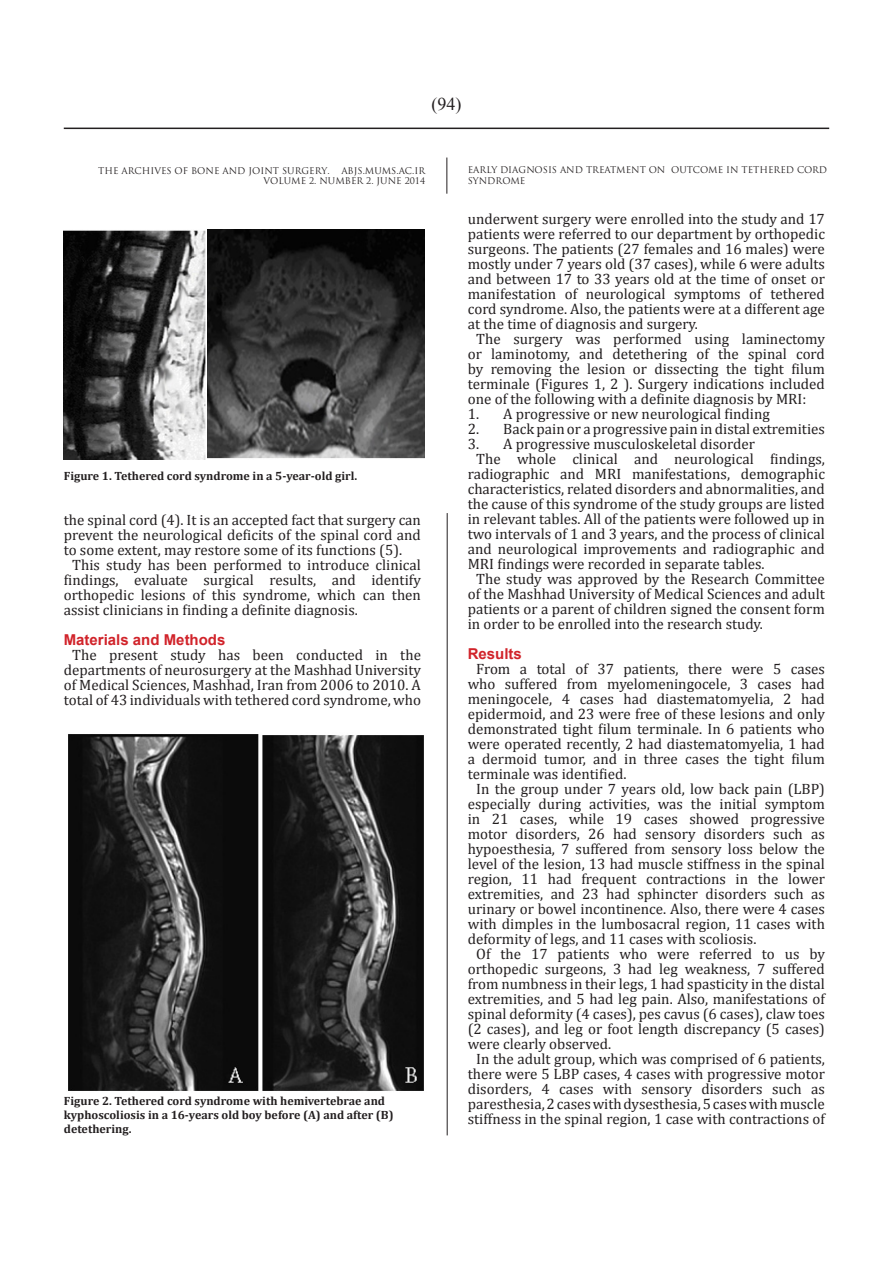
<style>
.page{position:relative;width:893px;height:1263px;background:#fff}
.page>*{position:absolute;margin:0;border:0;box-sizing:border-box;transform-origin:0 0}
.t1{font:18px "Times New Roman";color:#231f20}
.t2{font:15px/15px "Cambria";color:#231f20;text-align:center}
.t3{font:700 15px "Arial";color:#d1232a}
.t4{font:700 12px/14.4px "Cambria";color:#231f20}
.t5{font:9px/10.8px "Trajan Pro";color:#231f20}
</style>
<div class="page">
<hr style="left:64px;top:128px;width:765px;height:1px;background:#231f20">
<hr style="left:446px;top:158px;width:1px;height:36px;background:#231f20">
<hr style="left:447px;top:513px;width:1px;height:622px;background:#231f20">
<img style="left:64px;top:230px;width:360px;height:229px">
<img style="left:68px;top:734px;width:356px;height:357px">
<p class="t1" style="left:431px;top:92px;width:31px">)94(</p>
<p class="t5" style="left:98px;top:165px;width:233px">THE ARCHIVES OF BONE AND JOINT SURGERY.</p>
<p class="t5" style="left:263px;top:165px;width:163px;text-align:right">ABJS.MUMS.AC.IR<br>VOLUME 2. NUMBER 2. JUNE 2014</p>
<p class="t4" style="left:64px;top:468px;width:295px">Figure 1. Tethered cord syndrome in a 5-year-old girl.</p>
<p class="t2" style="left:64px;top:512px;width:359px">the spinal cord (4). It is an accepted fact that surgery can</p>
<p class="t2" style="left:64px;top:527px;width:359px">prevent the neurological deficits of the spinal cord and</p>
<p class="t2" style="left:64px;top:542px;width:340px">to some extent, may restore some of its functions (5).</p>
<p class="t2" style="left:72px;top:557px;width:350px">This study has been performed to introduce clinical</p>
<p class="t2" style="left:64px;top:572px;width:359px">findings, evaluate surgical results, and identify</p>
<p class="t2" style="left:64px;top:587px;width:359px">orthopedic lesions of this syndrome, which can then</p>
<p class="t2" style="left:64px;top:602px;width:296px">assist clinicians in finding a definite diagnosis.</p>
<p class="t3" style="left:64px;top:629px;width:163px">Materials and Methods</p>
<p class="t2" style="left:64px;top:647px;width:359px">The present study has been conducted in the departments of neurosurgery at the Mashhad University of Medical Sciences, Mashhad, Iran from 2006 to 2010. A total of 43 individuals with tethered cord syndrome, who</p>
<p class="t4" style="left:64px;top:1093px;width:331px">Figure 2. Tethered cord syndrome with hemivertebrae and kyphoscoliosis in a 16-years old boy before (A) and after (B) detethering.</p>
<p class="t5" style="left:468px;top:165px;width:361px">EARLY DIAGNOSIS AND TREATMENT ON OUTCOME IN TETHERED CORD<br>SYNDROME</p>
<p class="t2" style="left:468px;top:212px;width:359px">underwent surgery were enrolled into the study and 17</p>
<p class="t2" style="left:468px;top:227px;width:359px">patients were referred to our department by orthopedic</p>
<p class="t2" style="left:468px;top:242px;width:359px">surgeons. The patients (27 females and 16 males) were</p>
<p class="t2" style="left:468px;top:257px;width:359px">mostly under 7 years old (37 cases), while 6 were adults</p>
<p class="t2" style="left:468px;top:272px;width:359px">and between 17 to 33 years old at the time of onset or</p>
<p class="t2" style="left:468px;top:287px;width:359px">manifestation of neurological symptoms of tethered</p>
<p class="t2" style="left:468px;top:302px;width:359px">cord syndrome. Also, the patients were at a different age</p>
<p class="t2" style="left:468px;top:317px;width:232px">at the time of diagnosis and surgery.</p>
<p class="t2" style="left:476px;top:332px;width:350px">The surgery was performed using laminectomy</p>
<p class="t2" style="left:468px;top:347px;width:359px">or laminotomy, and detethering of the spinal cord</p>
<p class="t2" style="left:468px;top:362px;width:359px">by removing the lesion or dissecting the tight filum</p>
<p class="t2" style="left:468px;top:377px;width:359px">terminale (Figures 1, 2 ). Surgery indications included</p>
<p class="t2" style="left:468px;top:392px;width:340px">one of the following with a definite diagnosis by MRI:</p>
<p class="t2" style="left:468px;top:407px;width:304px">1. A progressive or new neurological finding</p>
<p class="t2" style="left:468px;top:422px;width:359px">2. Back pain or a progressive pain in distal extremities</p>
<p class="t2" style="left:468px;top:437px;width:289px">3. A progressive musculoskeletal disorder</p>
<p class="t2" style="left:476px;top:452px;width:350px">The whole clinical and neurological findings,</p>
<p class="t2" style="left:468px;top:467px;width:359px">radiographic and MRI manifestations, demographic</p>
<p class="t2" style="left:468px;top:482px;width:359px">characteristics, related disorders and abnormalities, and</p>
<p class="t2" style="left:468px;top:497px;width:359px">the cause of this syndrome of the study groups are listed</p>
<p class="t2" style="left:468px;top:512px;width:359px">in relevant tables. All of the patients were followed up in</p>
<p class="t2" style="left:468px;top:527px;width:359px">two intervals of 1 and 3 years, and the process of clinical</p>
<p class="t2" style="left:468px;top:542px;width:359px">and neurological improvements and radiographic and</p>
<p class="t2" style="left:468px;top:557px;width:298px">MRI findings were recorded in separate tables.</p>
<p class="t2" style="left:476px;top:572px;width:350px">The study was approved by the Research Committee</p>
<p class="t2" style="left:468px;top:587px;width:359px">of the Mashhad University of Medical Sciences and adult</p>
<p class="t2" style="left:468px;top:602px;width:359px">patients or a parent of children signed the consent form</p>
<p class="t2" style="left:468px;top:617px;width:297px">in order to be enrolled into the research study.</p>
<p class="t3" style="left:468px;top:644px;width:56px">Results</p>
<p class="t2" style="left:476px;top:662px;width:350px">From a total of 37 patients, there were 5 cases</p>
<p class="t2" style="left:468px;top:677px;width:359px">who suffered from myelomeningocele, 3 cases had</p>
<p class="t2" style="left:468px;top:692px;width:359px">meningocele, 4 cases had diastematomyelia, 2 had</p>
<p class="t2" style="left:468px;top:707px;width:359px">epidermoid, and 23 were free of these lesions and only</p>
<p class="t2" style="left:468px;top:722px;width:359px">demonstrated tight filum terminale. In 6 patients who</p>
<p class="t2" style="left:468px;top:737px;width:359px">were operated recently, 2 had diastematomyelia, 1 had</p>
<p class="t2" style="left:468px;top:752px;width:359px">a dermoid tumor, and in three cases the tight filum</p>
<p class="t2" style="left:468px;top:767px;width:160px">terminale was identified.</p>
<p class="t2" style="left:476px;top:782px;width:350px">In the group under 7 years old, low back pain (LBP)</p>
<p class="t2" style="left:468px;top:797px;width:359px">especially during activities, was the initial symptom</p>
<p class="t2" style="left:468px;top:812px;width:359px">in 21 cases, while 19 cases showed progressive</p>
<p class="t2" style="left:468px;top:827px;width:359px">motor disorders, 26 had sensory disorders such as</p>
<p class="t2" style="left:468px;top:842px;width:359px">hypoesthesia, 7 suffered from sensory loss below the</p>
<p class="t2" style="left:468px;top:857px;width:359px">level of the lesion, 13 had muscle stiffness in the spinal</p>
<p class="t2" style="left:468px;top:872px;width:359px">region, 11 had frequent contractions in the lower</p>
<p class="t2" style="left:468px;top:887px;width:359px">extremities, and 23 had sphincter disorders such as</p>
<p class="t2" style="left:468px;top:902px;width:359px">urinary or bowel incontinence. Also, there were 4 cases</p>
<p class="t2" style="left:468px;top:917px;width:359px">with dimples in the lumbosacral region, 11 cases with</p>
<p class="t2" style="left:468px;top:932px;width:290px">deformity of legs, and 11 cases with scoliosis.</p>
<p class="t2" style="left:476px;top:947px;width:350px">Of the 17 patients who were referred to us by</p>
<p class="t2" style="left:468px;top:962px;width:359px">orthopedic surgeons, 3 had leg weakness, 7 suffered</p>
<p class="t2" style="left:468px;top:977px;width:359px">from numbness in their legs, 1 had spasticity in the distal</p>
<p class="t2" style="left:468px;top:992px;width:359px">extremities, and 5 had leg pain. Also, manifestations of</p>
<p class="t2" style="left:468px;top:1007px;width:359px">spinal deformity (4 cases), pes cavus (6 cases), claw toes</p>
<p class="t2" style="left:468px;top:1022px;width:359px">(2 cases), and leg or foot length discrepancy (5 cases)</p>
<p class="t2" style="left:468px;top:1037px;width:145px">were clearly observed.</p>
<p class="t2" style="left:476px;top:1052px;width:350px">In the adult group, which was comprised of 6 patients,</p>
<p class="t2" style="left:468px;top:1067px;width:359px">there were 5 LBP cases, 4 cases with progressive motor</p>
<p class="t2" style="left:468px;top:1082px;width:359px">disorders, 4 cases with sensory disorders such as</p>
<p class="t2" style="left:468px;top:1097px;width:359px">paresthesia, 2 cases with dysesthesia, 5 cases with muscle</p>
<p class="t2" style="left:468px;top:1112px;width:359px">stiffness in the spinal region, 1 case with contractions of</p>
</div>
